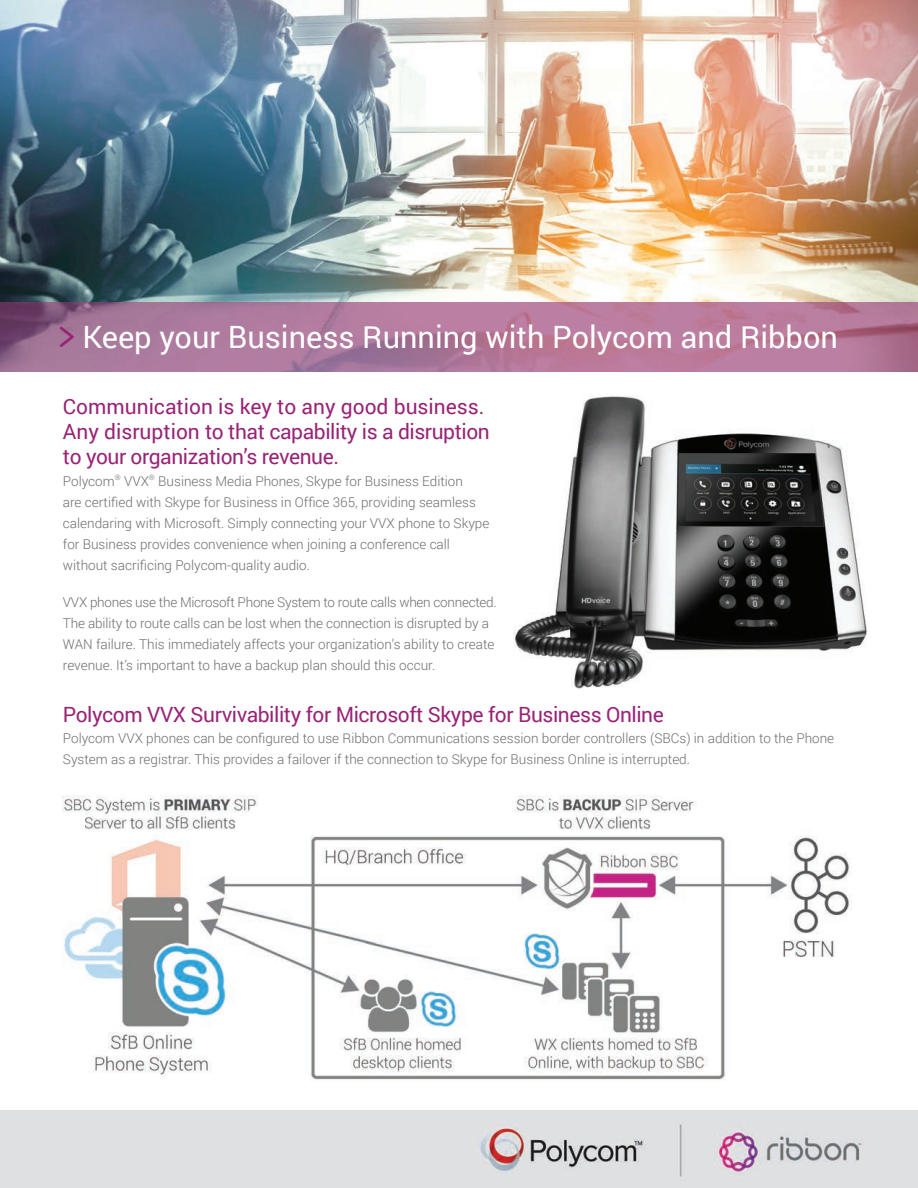
<style>
.page{position:relative;width:918px;height:1188px;background:#fff}
.page>*{position:absolute;margin:0;border:0;box-sizing:border-box;transform-origin:0 0}
.t1{font:30.75px "Roboto";color:#fff}
.t2{font:21px/25.5px "Roboto";letter-spacing:-.02em;color:#992375}
.t3{font:300 13.5px/21px "Roboto";color:#6c6d70}
</style>
<div class="page">
<img style="left:0;top:0;width:918px;height:302px">
<img style="left:0;top:302px;width:918px;height:69px">
<svg style="left:60px;top:327px;width:14px;height:20px"></svg>
<img style="left:514px;top:396px;width:353px;height:293px">
<img style="left:63px;top:796px;width:788px;height:284px">
<img style="left:0;top:1110px;width:918px;height:78px">
<h1 class="t1" style="left:82px;top:315px;width:757px">Keep your Business Running with Polycom and Ribbon</h1>
<h2 class="t2" style="left:63px;top:393px;width:429px">Communication is key to any good business.<br>Any disruption to that capability is a disruption to your organization’s revenue.</h2>
<p class="t3" style="left:63px;top:470px;width:428px">Polycom<sup>®</sup> VVX<sup>®</sup> Business Media Phones, Skype for Business Edition<br>are certified with Skype for Business in Office 365, providing seamless calendaring with Microsoft. Simply connecting your VVX phone to Skype for Business provides convenience when joining a conference call without sacrificing Polycom-quality audio.</p>
<p class="t3" style="left:63px;top:591px;width:435px">VVX phones use the Microsoft Phone System to route calls when connected.<br>The ability to route calls can be lost when the connection is disrupted by a WAN failure. This immediately affects your organization’s ability to create revenue. It’s important to have a backup plan should this occur.</p>
<h2 class="t2" style="left:63px;top:701px;width:603px">Polycom VVX Survivability for Microsoft Skype for Business Online</h2>
<p class="t3" style="left:63px;top:727px;width:773px">Polycom VVX phones can be configured to use Ribbon Communications session border controllers (SBCs) in addition to the Phone<br>System as a registrar. This provides a failover if the connection to Skype for Business Online is interrupted.</p>
</div>
